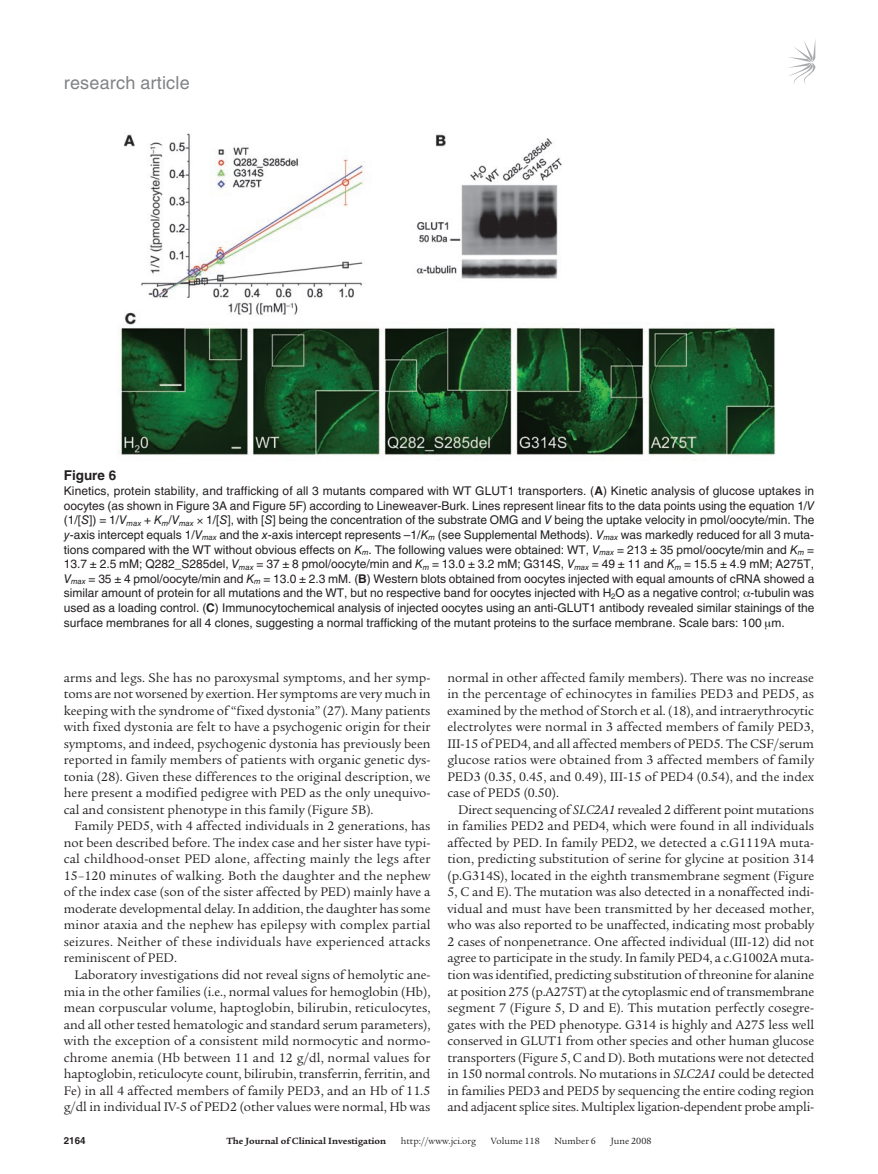
<style>
.page{position:relative;width:878px;height:1174px;background:#fff}
.page>*{position:absolute;margin:0;border:0;box-sizing:border-box;transform-origin:0 0}
.t1{font:18px "Helvetica LT Std";letter-spacing:.01em;color:#808285}
.t2{font:13.5px/16.5px "Legacy Serif Std";color:#231f20;text-align:justify}
.t3{font:700 13.5px "Helvetica LT Std";color:#231f20}
.t4{font:12px/14.7px "Helvetica LT Std";color:#231f20;text-align:justify}
.t5{font:9.75px "Legacy Serif Std";color:#231f20}
.t6{font:700 9.75px "Legacy Serif Std";color:#231f20}
.t7{font:700 9.75px "Helvetica LT Std";color:#231f20}
.s1{font-weight:700}
.s2{font-style:italic}
</style>
<div class="page">
<svg style="left:789px;top:41px;width:26px;height:44px"></svg>
<img style="left:118px;top:133px;width:658px;height:323px">
<h1 class="t1" style="left:64px;top:72px;width:127px">research article</h1>
<p class="t3" style="left:64px;top:467px;width:54px">Figure 6</p>
<p class="t4" style="left:64px;top:483px;width:752px">Kinetics, protein stability, and trafficking of all 3 mutants compared with WT GLUT1 transporters. (<span class="s1">A</span>) Kinetic analysis of glucose uptakes in oocytes (as shown in Figure 3A and Figure 5F) according to Lineweaver-Burk. Lines represent linear fits to the data points using the equation 1/<span class="s2">V </span>(1/[<span class="s2">S</span>]) = 1/<span class="s2">V</span><sub>max</sub> + <span class="s2">K</span><sub>m</sub>/<span class="s2">V</span><sub>max</sub> 1/[<span class="s2">S</span>], with [<span class="s2">S</span>] being the concentration of the substrate OMG and <span class="s2">V</span> being the uptake velocity in pmol/oocyte/min. The <span class="s2">y</span>-axis intercept equals 1/<span class="s2">V</span><sub>max</sub> and the <span class="s2">x</span>-axis intercept represents –1/<span class="s2">K</span><sub>m</sub> (see Supplemental Methods). <span class="s2">V</span><sub>max</sub> was markedly reduced for all 3 muta&shy;tions compared with the WT without obvious effects on <span class="s2">K</span><sub>m</sub>. The following values were obtained: WT, <span class="s2">V</span><sub>max</sub> = 213 ± 35 pmol/oocyte/min and <span class="s2">K</span><sub>m</sub> = 13.7 ± 2.5 mM; Q282_S285del, <span class="s2">V</span><sub>max</sub> = 37 ± 8 pmol/oocyte/min and <span class="s2">K</span><sub>m</sub> = 13.0 ± 3.2 mM; G314S, <span class="s2">V</span><sub>max</sub> = 49 ± 11 and <span class="s2">K</span><sub>m</sub> = 15.5 ± 4.9 mM; A275T, <span class="s2">V</span><sub>max</sub> = 35 ± 4 pmol/oocyte/min and <span class="s2">K</span><sub>m</sub> = 13.0 ± 2.3 mM. (<span class="s1">B</span>) Western blots obtained from oocytes injected with equal amounts of cRNA showed a similar amount of protein for all mutations and the WT, but no respective band for oocytes injected with H<sub>2</sub>O as a negative control; -tubulin was used as a loading control. (<span class="s1">C</span>) Immunocytochemical analysis of injected oocytes using an anti-GLUT1 antibody revealed similar stainings of the surface membranes for all 4 clones, suggesting a normal trafficking of the mutant proteins to the surface membrane. Scale bars: 100 m.</p>
<p class="t2" style="left:64px;top:669px;width:368px">arms and legs. She has no paroxysmal symptoms, and her symp&shy;toms are not worsened by exertion. Her symptoms are very much in keeping with the syndrome of “fixed dystonia” (27). Many patients with fixed dystonia are felt to have a psychogenic origin for their symptoms, and indeed, psychogenic dystonia has previously been reported in family members of patients with organic genetic dys&shy;tonia (28). Given these differences to the original description, we here present a modified pedigree with PED as the only unequivo&shy;cal and consistent phenotype in this family (Figure 5B).</p>
<p class="t2" style="left:64px;top:818px;width:368px;text-indent:11px">Family PED5, with 4 affected individuals in 2 generations, has not been described before. The index case and her sister have typi&shy;cal childhood-onset PED alone, affecting mainly the legs after 15–120 minutes of walking. Both the daughter and the nephew of the index case (son of the sister affected by PED) mainly have a moderate developmental delay. In addition, the daughter has some minor ataxia and the nephew has epilepsy with complex partial seizures. Neither of these individuals have experienced attacks reminiscent of PED.</p>
<p class="t2" style="left:64px;top:966px;width:368px;text-indent:11px">Laboratory investigations did not reveal signs of hemolytic ane&shy;mia in the other families (i.e., normal values for hemoglobin (Hb), mean corpuscular volume, haptoglobin, bilirubin, reticulocytes, and all other tested hematologic and standard serum parameters), with the exception of a consistent mild normocytic and normo&shy;chrome anemia (Hb between 11 and 12 g/dl, normal values for haptoglobin, reticulocyte count, bilirubin, transferrin, ferritin, and Fe) in all 4 affected members of family PED3, and an Hb of 11.5 g/dl in individual IV-5 of PED2 (other values were normal, Hb was</p>
<p class="t2" style="left:447px;top:669px;width:368px">normal in other affected family members). There was no increase in the percentage of echinocytes in families PED3 and PED5, as examined by the method of Storch et al. (18), and intraerythrocytic electrolytes were normal in 3 affected members of family PED3, III-15 of PED4, and all affected members of PED5. The CSF/serum glucose ratios were obtained from 3 affected members of family PED3 (0.35, 0.45, and 0.49), III-15 of PED4 (0.54), and the index case of PED5 (0.50).</p>
<p class="t2" style="left:447px;top:801px;width:368px;text-indent:11px">Direct sequencing of <span class="s2">SLC2A1</span> revealed 2 different point mutations in families PED2 and PED4, which were found in all individuals affected by PED. In family PED2, we detected a c.G1119A muta&shy;tion, predicting substitution of serine for glycine at position 314 (p.G314S), located in the eighth transmembrane segment (Figure 5, C and E). The mutation was also detected in a nonaffected indi&shy;vidual and must have been transmitted by her deceased mother, who was also reported to be unaffected, indicating most probably 2 cases of nonpenetrance. One affected individual (III-12) did not agree to participate in the study. In family PED4, a c.G1002A muta&shy;tion was identified, predicting substitution of threonine for alanine at position 275 (p.A275T) at the cytoplasmic end of transmembrane segment 7 (Figure 5, D and E). This mutation perfectly cosegre&shy;gates with the PED phenotype. G314 is highly and A275 less well conserved in GLUT1 from other species and other human glucose transporters (Figure 5, C and D). Both mutations were not detected in 150 normal controls. No mutations in <span class="s2">SLC2A1</span> could be detected in families PED3 and PED5 by sequencing the entire coding region and adjacent splice sites. Multiplex ligation-dependent probe ampli-</p>
<p class="t7" style="left:64px;top:1134px;width:23px">2164</p>
<p class="t6" style="left:226px;top:1135px;width:161px">The Journal of Clinical Investigation</p>
<p class="t5" style="left:401px;top:1135px;width:77px">http://www.jci.org</p>
<p class="t5" style="left:491px;top:1135px;width:50px">Volume 118</p>
<p class="t5" style="left:554px;top:1135px;width:43px">Number 6</p>
<p class="t5" style="left:610px;top:1135px;width:42px">June 2008</p>
</div>
